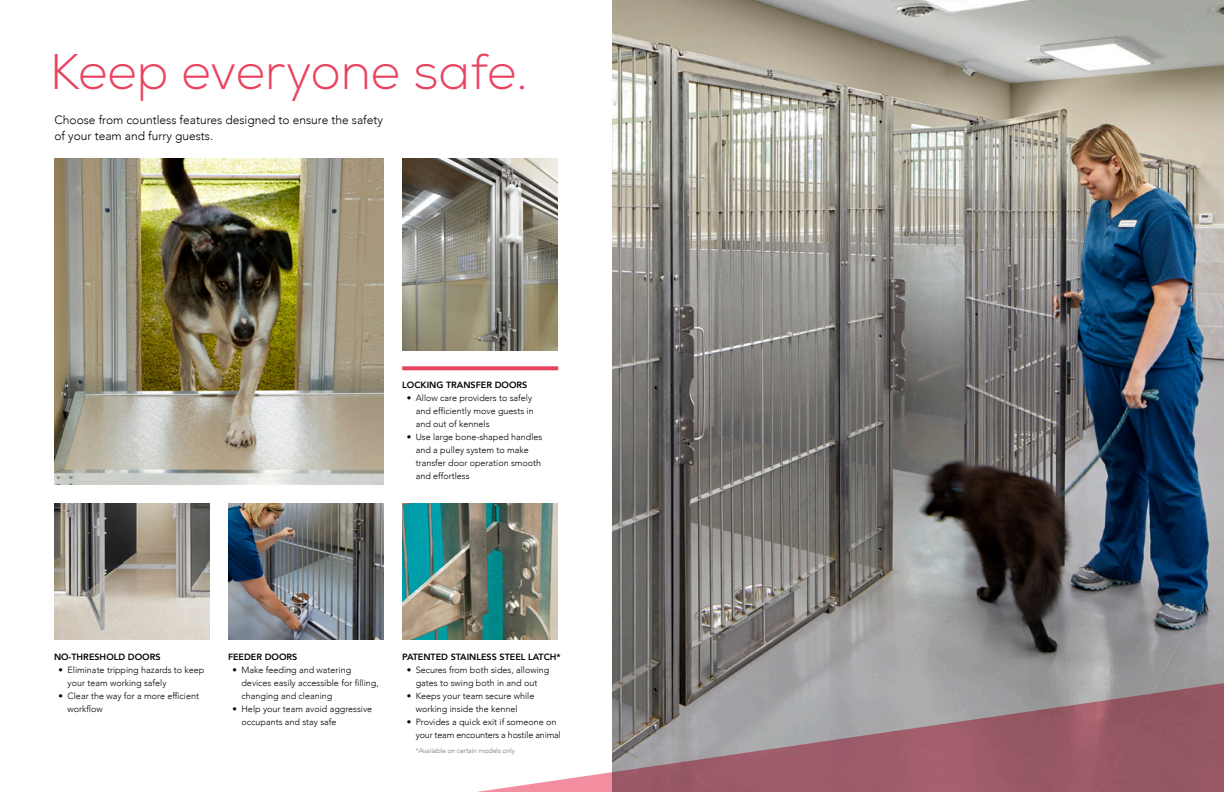
<style>
.page{position:relative;width:1224px;height:792px;background:#fff}
.page>*{position:absolute;margin:0;border:0;box-sizing:border-box;transform-origin:0 0}
.Headline_Style_2{font:300 50px "Nexa";color:#ea4360}
.Headline_Style_5{font:300 12px/16px "Avenir";color:#000}
.t1{font:300 9px/13px "Avenir";color:#000}
.Body_Style_3{font:800 9px "Avenir";color:#000}
.t2{font:300 9px/13px "Avenir";letter-spacing:-.02em;color:#000}
.t3{font:300 7px "Avenir";letter-spacing:-.02em;color:#76787b}
</style>
<div class="page">
<img style="left:54px;top:158px;width:330px;height:327px">
<img style="left:228px;top:503px;width:156px;height:137px">
<svg style="left:402px;top:366px;width:156px;height:4px"></svg>
<img style="left:54px;top:503px;width:156px;height:137px">
<img style="left:402px;top:504px;width:156px;height:136px">
<img style="left:402px;top:158px;width:156px;height:193px">
<img style="left:612px;top:0;width:612px;height:665px">
<svg style="left:477px;top:665px;width:747px;height:127px"></svg>
<p class="Headline_Style_2" style="left:50px;top:42px;width:479px">Keep everyone safe.</p>
<p class="Headline_Style_5" style="left:54px;top:112px;width:330px">Choose from countless features designed to ensure the safety of your team and furry guests.</p>
<p class="Body_Style_3" style="left:402px;top:378px;width:127px">LOCKING TRANSFER DOORS</p>
<p class="t1" style="left:416px;top:391px;width:120px;text-indent:-9px">• Allow care providers to safely and efficiently move guests in and out of kennels</p>
<p class="t1" style="left:416px;top:430px;width:128px;text-indent:-9px">• Use large bone-shaped handles and a pulley system to make transfer door operation smooth and effortless</p>
<p class="Body_Style_3" style="left:54px;top:650px;width:108px">NO-THRESHOLD DOORS</p>
<p class="t1" style="left:68px;top:664px;width:138px;text-indent:-9px">• Eliminate tripping hazards to keep your team working safely</p>
<p class="t1" style="left:68px;top:690px;width:133px;text-indent:-9px">• Clear the way for a more efficient workflow</p>
<p class="Body_Style_3" style="left:228px;top:650px;width:71px">FEEDER DOORS</p>
<p class="t1" style="left:242px;top:664px;width:139px;text-indent:-9px">• Make feeding and watering devices easily accessible for filling, changing and cleaning</p>
<p class="t1" style="left:242px;top:703px;width:132px;text-indent:-9px">• Help your team avoid aggressive occupants and stay safe</p>
<p class="Body_Style_3" style="left:402px;top:650px;width:160px">PATENTED STAINLESS STEEL LATCH*</p>
<p class="t1" style="left:407px;top:664px;width:144px;text-align:center">• Secures from both sides, allowing gates to swing both in and out</p>
<p class="t1" style="left:416px;top:690px;width:120px;text-indent:-9px">• Keeps your team secure while working inside the kennel</p>
<p class="t2" style="left:416px;top:716px;width:147px;text-indent:-9px">• Provides a quick exit if someone on your team encounters a hostile animal</p>
<p class="t3" style="left:416px;top:747px;width:101px">*Available on certain models only</p>
</div>
